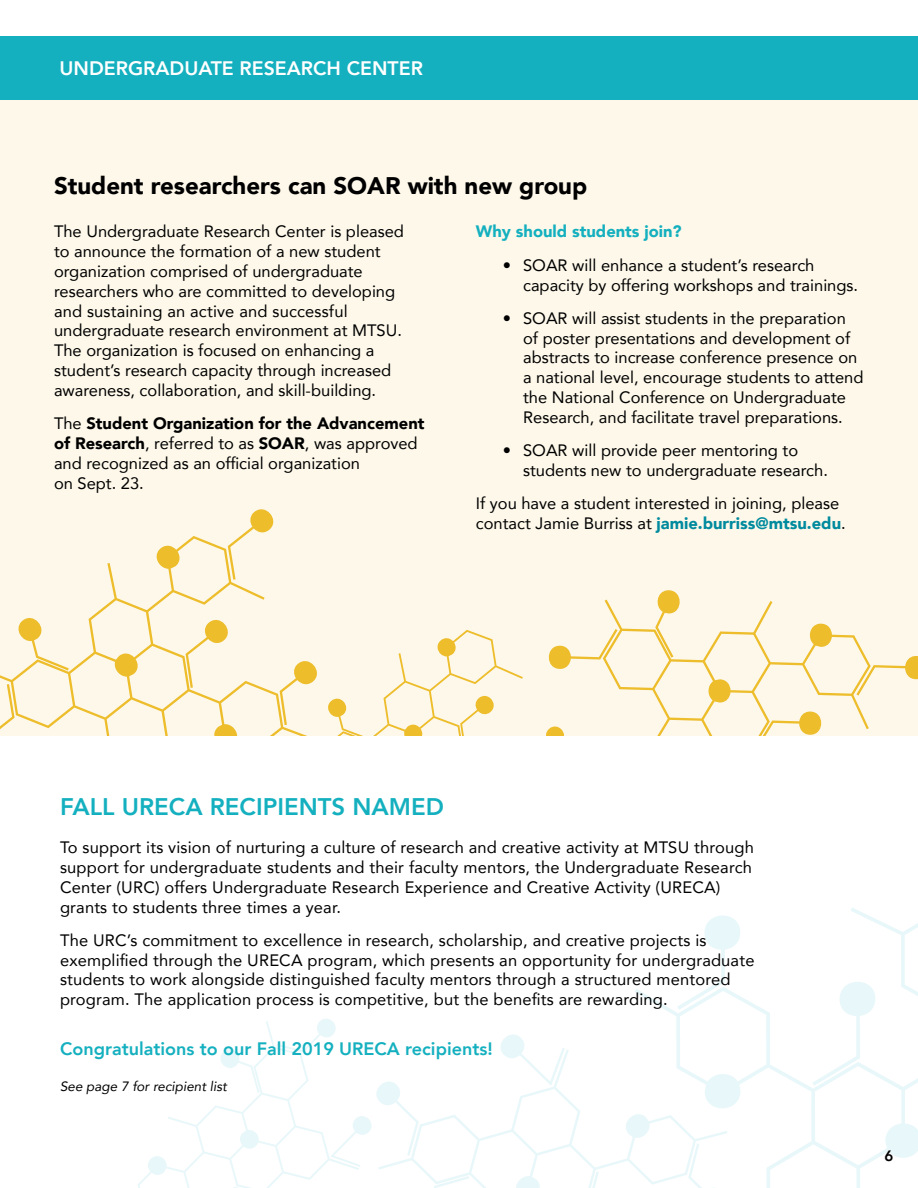
<style>
.page{position:relative;width:918px;height:1188px;background:#fff}
.page>*{position:absolute;margin:0;border:0;box-sizing:border-box;transform-origin:0 0}
.t1{font:900 24px "Avenir";color:#000}
.t2{font:800 24px "Avenir";color:#14b0bf}
.t3{font:800 19.5px "Avenir";color:#fff}
.t4{font:800 18px "Avenir";color:#14b0bf}
.t5{font:16.5px/19.8px "Avenir";color:#000}
.t6{font:900 16.5px "Avenir";color:#14b0bf}
.t7{font:800 15px "Avenir";color:#000}
.t8{font:italic 13.5px "Avenir";color:#000}
.s1{font-weight:900}
.s2{font-weight:900;color:#008a9e}
</style>
<div class="page">
<div style="left:0;top:81px;width:918px;height:655px;background:#fdf8ea"></div>
<svg style="left:373px;top:630px;width:150px;height:106px"></svg>
<svg style="left:546px;top:726px;width:19px;height:10px"></svg>
<svg style="left:460px;top:695px;width:35px;height:41px"></svg>
<svg style="left:0;top:536px;width:280px;height:200px"></svg>
<svg style="left:228px;top:509px;width:51px;height:71px"></svg>
<svg style="left:280px;top:661px;width:83px;height:75px"></svg>
<svg style="left:0;top:684px;width:15px;height:52px"></svg>
<svg style="left:14px;top:612px;width:55px;height:59px"></svg>
<svg style="left:186px;top:614px;width:48px;height:74px"></svg>
<svg style="left:604px;top:600px;width:265px;height:136px"></svg>
<svg style="left:856px;top:656px;width:62px;height:40px"></svg>
<svg style="left:548px;top:629px;width:70px;height:40px"></svg>
<svg style="left:655px;top:590px;width:28px;height:68px"></svg>
<svg style="left:754px;top:712px;width:71px;height:24px"></svg>
<svg style="left:635px;top:908px;width:283px;height:280px"></svg>
<svg style="left:677px;top:910px;width:63px;height:100px"></svg>
<svg style="left:812px;top:977px;width:63px;height:109px"></svg>
<svg style="left:469px;top:1049px;width:258px;height:139px"></svg>
<svg style="left:688px;top:1143px;width:43px;height:45px"></svg>
<svg style="left:495px;top:1034px;width:70px;height:52px"></svg>
<svg style="left:588px;top:1172px;width:47px;height:16px"></svg>
<svg style="left:138px;top:1019px;width:331px;height:169px"></svg>
<div style="left:0;top:36px;width:918px;height:64px;background:#14b0bf"></div>
<p class="t3" style="left:59px;top:53px;width:365px">UNDERGRADUATE RESEARCH CENTER</p>
<h1 class="t1" style="left:54px;top:165px;width:535px">Student researchers can SOAR with new group</h1>
<p class="t5" style="left:54px;top:221px;width:352px">The Undergraduate Research Center is pleased to announce the formation of a new student organization comprised of undergraduate researchers who are committed to developing and sustaining an active and successful undergraduate research environment at MTSU.<br>The organization is focused on enhancing a student’s research capacity through increased awareness, collaboration, and skill-building.</p>
<p class="t5" style="left:54px;top:413px;width:372px">The <span class="s1">Student Organization for the Advancement of Research</span>, referred to as <span class="s1">SOAR</span>, was approved and recognized as an official organization<br>on Sept. 23.</p>
<p class="t6" style="left:476px;top:218px;width:207px">Why should students join?</p>
<p class="t5" style="left:523px;top:255px;width:337px;text-indent:-20px">• SOAR will enhance a student’s research capacity by offering workshops and trainings.</p>
<p class="t5" style="left:523px;top:308px;width:342px;text-indent:-20px">• SOAR will assist students in the preparation of poster presentations and development of abstracts to increase conference presence on a national level, encourage students to attend the National Conference on Undergraduate Research, and facilitate travel preparations.</p>
<p class="t5" style="left:523px;top:440px;width:306px;text-indent:-20px">• SOAR will provide peer mentoring to students new to undergraduate research.</p>
<p class="t5" style="left:476px;top:493px;width:371px">If you have a student interested in joining, please contact Jamie Burriss at <span class="s2">jamie.burriss@mtsu.edu</span>.</p>
<h1 class="t2" style="left:60px;top:788px;width:385px">FALL URECA RECIPIENTS NAMED</h1>
<p class="t5" style="left:60px;top:837px;width:695px">To support its vision of nurturing a culture of research and creative activity at MTSU through support for undergraduate students and their faculty mentors, the Undergraduate Research Center (URC) offers Undergraduate Research Experience and Creative Activity (URECA) grants to students three times a year.</p>
<p class="t5" style="left:60px;top:930px;width:696px">The URC’s commitment to excellence in research, scholarship, and creative projects is exemplified through the URECA program, which presents an opportunity for undergraduate students to work alongside distinguished faculty mentors through a structured mentored program. The application process is competitive, but the benefits are rewarding.</p>
<p class="t4" style="left:60px;top:1034px;width:434px">Congratulations to our Fall 2019 URECA recipients!</p>
<p class="t8" style="left:60px;top:1079px;width:168px">See page 7 for recipient list</p>
<p class="t7" style="left:884px;top:1144px;width:10px">6</p>
</div>
